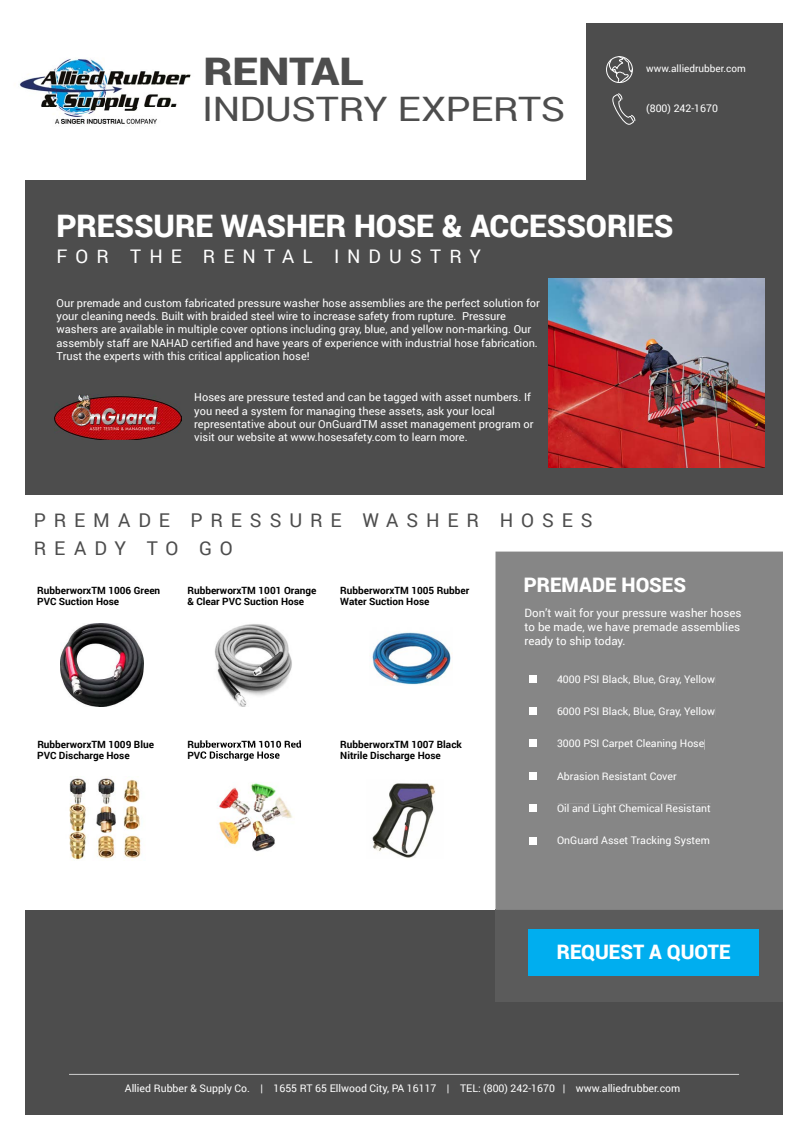
<style>
.page{position:relative;width:808px;height:1142px;background:#fff}
.page>*{position:absolute;margin:0;border:0;box-sizing:border-box;transform-origin:0 0}
.t1{font:900 38px "Roboto";letter-spacing:-.005em;color:#4d4d4d;scale:1.17 1}
.t2{font:33.7px "Roboto";letter-spacing:-.01em;color:#4d4d4d;scale:1.17 1}
.t3{font:900 31px "Roboto";letter-spacing:-.005em;color:#fff}
.t4{font:900 20px "Roboto";color:#fff}
.t5{font:900 19.9px "Roboto";color:#fff}
.t6{font:19px/28px "Roboto";letter-spacing:.41em;color:#4d4d4d}
.t7{font:18.8px "Roboto";letter-spacing:.43em;color:#fff}
.t8{font:11.5px/13.8px "Roboto";color:#fff}
.t9{font:11px/13.2px "Roboto";color:#fff}
.t10{font:10.5px "Roboto";color:#fff}
.t11{font:700 10px/11px "Roboto";color:#000}
.t12{font:10px "Roboto";color:#fff}
</style>
<div class="page">
<div style="left:25px;top:23px;width:757px;height:1091px;background:#4d4d4d"></div>
<div style="left:2px;top:495px;width:805px;height:415px;background:#fff"></div>
<div style="left:605px;top:56px;width:27px;height:27px;border:1px solid #fff;border-radius:50%"></div>
<svg style="left:608px;top:56px;width:25px;height:27px"></svg>
<svg style="left:612px;top:93px;width:23px;height:32px"></svg>
<div style="left:0;top:0;width:585px;height:180px;background:#fff"></div>
<hr style="left:69px;top:1074px;width:669px;height:1px;background:#cfcfcf">
<div style="left:495px;top:910px;width:287px;height:92px;background:#5b5b5b"></div>
<div style="left:495px;top:551px;width:287px;height:359px;background:#868686"></div>
<div style="left:557px;top:675px;width:157px;height:10px;background:#868686"></div>
<div style="left:557px;top:707px;width:157px;height:10px;background:#868686"></div>
<div style="left:557px;top:739px;width:147px;height:10px;background:#868686"></div>
<div style="left:557px;top:771px;width:119px;height:9px;background:#868686"></div>
<div style="left:557px;top:804px;width:153px;height:10px;background:#868686"></div>
<div style="left:557px;top:836px;width:152px;height:10px;background:#868686"></div>
<div style="left:529px;top:675px;width:7px;height:7px;background:#fff"></div>
<div style="left:529px;top:707px;width:7px;height:7px;background:#fff"></div>
<div style="left:529px;top:740px;width:7px;height:7px;background:#fff"></div>
<div style="left:529px;top:772px;width:7px;height:7px;background:#fff"></div>
<div style="left:529px;top:804px;width:7px;height:7px;background:#fff"></div>
<div style="left:529px;top:837px;width:7px;height:7px;background:#fff"></div>
<div style="left:527px;top:929px;width:231px;height:46px;background:#00aeef"></div>
<img style="left:55px;top:394px;width:126px;height:46px">
<img style="left:19px;top:58px;width:172px;height:66px">
<img style="left:60px;top:623px;width:84px;height:84px">
<img style="left:214px;top:624px;width:78px;height:82px">
<img style="left:372px;top:632px;width:80px;height:53px">
<img style="left:69px;top:778px;width:72px;height:82px">
<img style="left:217px;top:783px;width:39px;height:68px">
<img style="left:256px;top:783px;width:37px;height:68px">
<img style="left:202px;top:744px;width:99px;height:4px">
<img style="left:202px;top:751px;width:78px;height:10px">
<img style="left:372px;top:783px;width:64px;height:75px">
<img style="left:548px;top:278px;width:215px;height:189px">
<h1 class="t1" style="left:203px;top:45px;width:138px">RENTAL</h1>
<h2 class="t2" style="left:202px;top:86px;width:312px">INDUSTRY EXPERTS</h2>
<p class="t12" style="left:646px;top:61px;width:101px">www.alliedrubber.com</p>
<p class="t10" style="left:646px;top:101px;width:73px">(800) 242-1670</p>
<h3 class="t3" style="left:57px;top:204px;width:618px">PRESSURE WASHER HOSE &amp; ACCESSORIES</h3>
<h3 class="t7" style="left:57px;top:243px;width:426px">FOR THE RENTAL INDUSTRY</h3>
<p class="t9" style="left:57px;top:296px;width:484px">Our premade and custom fabricated pressure washer hose assemblies are the perfect solution for your cleaning needs. Built with braided steel wire to increase safety from rupture. Pressure washers are available in multiple cover options including gray, blue, and yellow non-marking. Our assembly staff are NAHAD certified and have years of experience with industrial hose fabrication.<br>Trust the experts with this critical application hose!</p>
<p class="t9" style="left:194px;top:390px;width:340px">Hoses are pressure tested and can be tagged with asset numbers. If you need a system for managing these assets, ask your local representative about our OnGuardTM asset management program or visit our website at www.hosesafety.com to learn more.</p>
<h3 class="t6" style="left:34px;top:506px;width:560px">PREMADE PRESSURE WASHER HOSES<br>READY TO GO</h3>
<p class="t11" style="left:37px;top:585px;width:124px">RubberworxTM 1006 Green<br>PVC Suction Hose</p>
<p class="t11" style="left:187px;top:585px;width:130px">RubberworxTM 1001 Orange &amp; Clear PVC Suction Hose</p>
<p class="t11" style="left:340px;top:585px;width:130px">RubberworxTM 1005 Rubber<br>Water Suction Hose</p>
<p class="t11" style="left:37px;top:738px;width:118px">RubberworxTM 1009 Blue<br>PVC Discharge Hose</p>
<p class="t11" style="left:187px;top:738px;width:116px">RubberworxTM 1010 Red</p>
<p class="t11" style="left:340px;top:738px;width:123px">RubberworxTM 1007 Black<br>Nitrile Discharge Hose</p>
<h3 class="t4" style="left:523px;top:570px;width:164px">PREMADE HOSES</h3>
<p class="t8" style="left:524px;top:606px;width:218px">Don’t wait for your pressure washer hoses to be made, we have premade assemblies ready to ship today.</p>
<p class="t10" style="left:557px;top:672px;width:159px">4000 PSI Black, Blue, Gray, Yellow</p>
<p class="t10" style="left:557px;top:704px;width:159px">6000 PSI Black, Blue, Gray, Yellow</p>
<p class="t10" style="left:557px;top:736px;width:149px">3000 PSI Carpet Cleaning Hose</p>
<p class="t10" style="left:557px;top:768px;width:121px">Abrasion Resistant Cover</p>
<p class="t10" style="left:557px;top:801px;width:155px">Oil and Light Chemical Resistant</p>
<p class="t10" style="left:557px;top:833px;width:154px">OnGuard Asset Tracking System</p>
<h3 class="t5" style="left:556px;top:938px;width:175px">REQUEST A QUOTE</h3>
<p class="t10" style="left:125px;top:1080px;width:557px">Allied Rubber &amp; Supply Co. | 1655 RT 65 Ellwood City, PA 16117 | TEL: (800) 242-1670 | www.alliedrubber.com</p>
</div>
